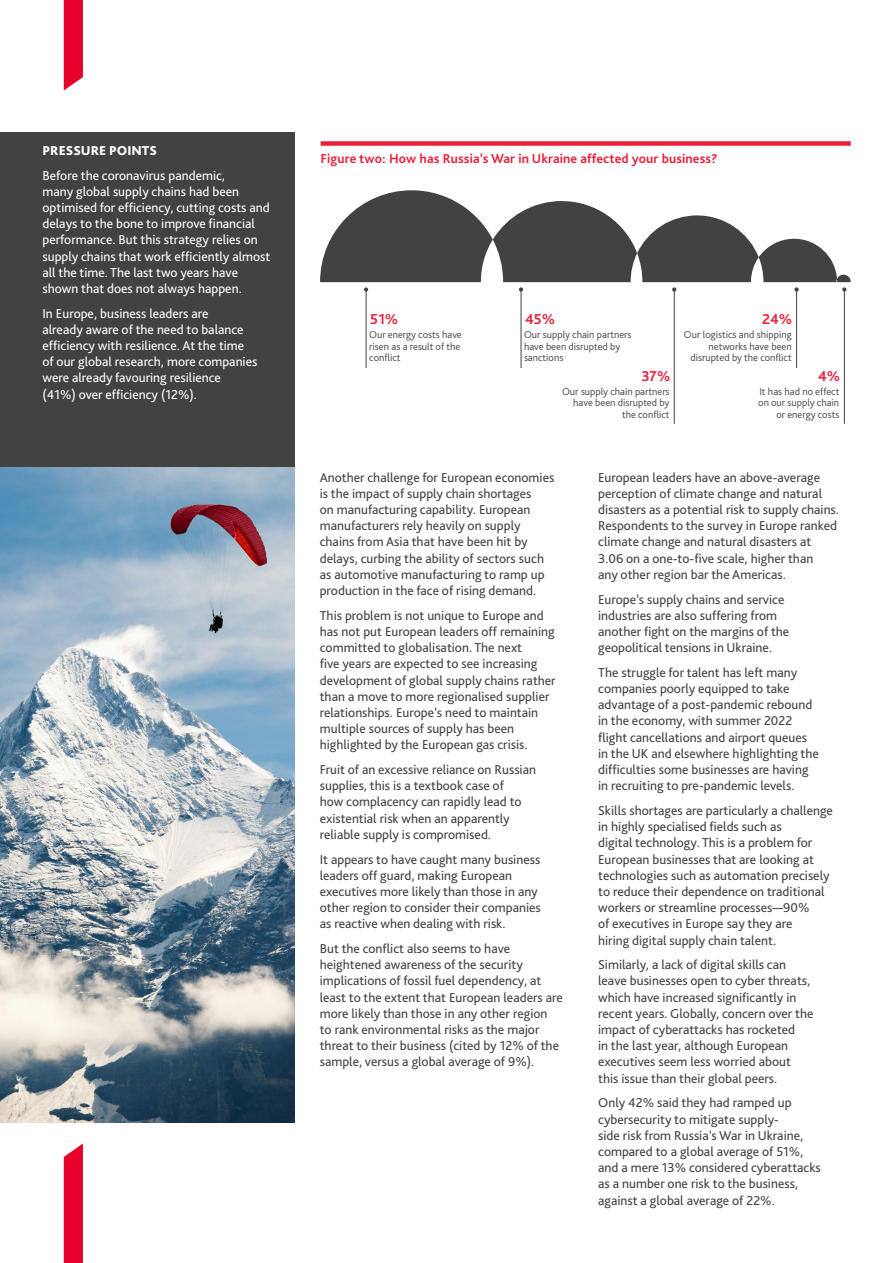
<style>
.page{position:relative;width:893px;height:1263px;background:#fff}
.page>*{position:absolute;margin:0;border:0;box-sizing:border-box;transform-origin:0 0}
.t1{font:700 15px "Bliss Pro";color:#e7203c}
.t2{font:13.5px/16.2px "Bliss Pro";color:#424241}
.t3{font:13.5px/16.2px "Bliss Pro";color:#fff}
.t4{font:700 13.5px "Bliss Pro";letter-spacing:.01em;color:#e7203c}
.t5{font:800 13.5px "Bliss Pro";color:#fff}
.t6{font:300 10.5px/11.2px "Bliss Pro";color:#424241;text-align:right}
</style>
<div class="page">
<img style="left:0;top:466px;width:295px;height:656px">
<div style="left:0;top:132px;width:295px;height:334px;background:#424241"></div>
<svg style="left:64px;top:0;width:19px;height:91px;background:#e8153a"></svg>
<div style="left:321px;top:141px;width:530px;height:5px;background:#e7203c"></div>
<hr style="left:521px;top:289px;width:1px;height:79px;background:#424241">
<svg style="left:519px;top:287px;width:4px;height:5px"></svg>
<hr style="left:674px;top:289px;width:1px;height:135px;background:#424241">
<svg style="left:672px;top:287px;width:4px;height:5px"></svg>
<hr style="left:366px;top:289px;width:1px;height:79px;background:#424241">
<svg style="left:364px;top:287px;width:4px;height:5px"></svg>
<hr style="left:796px;top:289px;width:1px;height:79px;background:#424241">
<svg style="left:794px;top:287px;width:5px;height:5px"></svg>
<hr style="left:844px;top:289px;width:1px;height:135px;background:#424241">
<svg style="left:842px;top:287px;width:4px;height:5px"></svg>
<svg style="left:320px;top:190px;width:531px;height:92px;fill:#424241"></svg>
<svg style="left:64px;top:1143px;width:19px;height:120px;background:#e71036"></svg>
<p class="t5" style="left:43px;top:142px;width:116px">PRESSURE POINTS</p>
<p class="t3" style="left:43px;top:167px;width:229px">Before the coronavirus pandemic,<br>many global supply chains had been optimised for efficiency, cutting costs and delays to the bone to improve financial performance. But this strategy relies on supply chains that work efficiently almost all the time. The last two years have shown that does not always happen.</p>
<p class="t3" style="left:43px;top:305px;width:216px">In Europe, business leaders are<br>already aware of the need to balance efficiency with resilience. At the time of our global research, more companies were already favouring resilience (41%) over efficiency (12%).</p>
<p class="t4" style="left:321px;top:150px;width:399px">Figure two: How has Russia’s War in Ukraine affected your business?</p>
<p class="t1" style="left:370px;top:310px;width:29px">51%</p>
<p class="t6" style="left:369px;top:329px;width:94px;text-align:left">Our energy costs have risen as a result of the conflict</p>
<p class="t1" style="left:525px;top:310px;width:32px">45%</p>
<p class="t6" style="left:524px;top:329px;width:109px;text-align:left">Our supply chain partners have been disrupted by sanctions</p>
<p class="t1" style="left:641px;top:366px;width:31px">37%</p>
<p class="t6" style="left:562px;top:386px;width:109px">Our supply chain partners have been disrupted by the conflict</p>
<p class="t1" style="left:762px;top:310px;width:31px">24%</p>
<p class="t6" style="left:684px;top:329px;width:109px">Our logistics and shipping networks have been disrupted by the conflict</p>
<p class="t1" style="left:818px;top:366px;width:23px">4%</p>
<p class="t6" style="left:758px;top:386px;width:83px">It has had no effect on our supply chain or energy costs</p>
<p class="t2" style="left:320px;top:469px;width:236px">Another challenge for European economies is the impact of supply chain shortages<br>on manufacturing capability. European manufacturers rely heavily on supply chains from Asia that have been hit by delays, curbing the ability of sectors such as automotive manufacturing to ramp up production in the face of rising demand.</p>
<p class="t2" style="left:320px;top:607px;width:238px">This problem is not unique to Europe and has not put European leaders off remaining committed to globalisation. The next<br>five years are expected to see increasing development of global supply chains rather than a move to more regionalised supplier relationships. Europe’s need to maintain multiple sources of supply has been highlighted by the European gas crisis.</p>
<p class="t2" style="left:320px;top:761px;width:218px">Fruit of an excessive reliance on Russian supplies, this is a textbook case of<br>how complacency can rapidly lead to existential risk when an apparently reliable supply is compromised.</p>
<p class="t2" style="left:320px;top:851px;width:223px">It appears to have caught many business leaders off guard, making European executives more likely than those in any other region to consider their companies as reactive when dealing with risk.</p>
<p class="t2" style="left:320px;top:940px;width:244px">But the conflict also seems to have heightened awareness of the security implications of fossil fuel dependency, at least to the extent that European leaders are more likely than those in any other region to rank environmental risks as the major threat to their business (cited by 12% of the sample, versus a global average of 9%).</p>
<p class="t2" style="left:598px;top:469px;width:242px">European leaders have an above-average perception of climate change and natural disasters as a potential risk to supply chains.<br>Respondents to the survey in Europe ranked climate change and natural disasters at 3.06 on a one-to-five scale, higher than<br>any other region bar the Americas.</p>
<p class="t2" style="left:598px;top:591px;width:193px">Europe’s supply chains and service industries are also suffering from another fight on the margins of the geopolitical tensions in Ukraine.</p>
<p class="t2" style="left:598px;top:664px;width:222px">The struggle for talent has left many companies poorly equipped to take advantage of a post-pandemic rebound in the economy, with summer 2022 flight cancellations and airport queues in the UK and elsewhere highlighting the difficulties some businesses are having in recruiting to pre-pandemic levels.</p>
<p class="t2" style="left:598px;top:802px;width:236px">Skills shortages are particularly a challenge in highly specialised fields such as<br>digital technology. This is a problem for European businesses that are looking at technologies such as automation precisely to reduce their dependence on traditional workers or streamline processes—90%<br>of executives in Europe say they are<br>hiring digital supply chain talent.</p>
<p class="t2" style="left:598px;top:956px;width:217px">Similarly, a lack of digital skills can leave businesses open to cyber threats, which have increased significantly in recent years. Globally, concern over the impact of cyberattacks has rocketed<br>in the last year, although European executives seem less worried about this issue than their global peers.</p>
<p class="t2" style="left:598px;top:1094px;width:224px">Only 42% said they had ramped up cybersecurity to mitigate supply-<br>side risk from Russia’s War in Ukraine, compared to a global average of 51%, and a mere 13% considered cyberattacks as a number one risk to the business, against a global average of 22%.</p>
</div>
